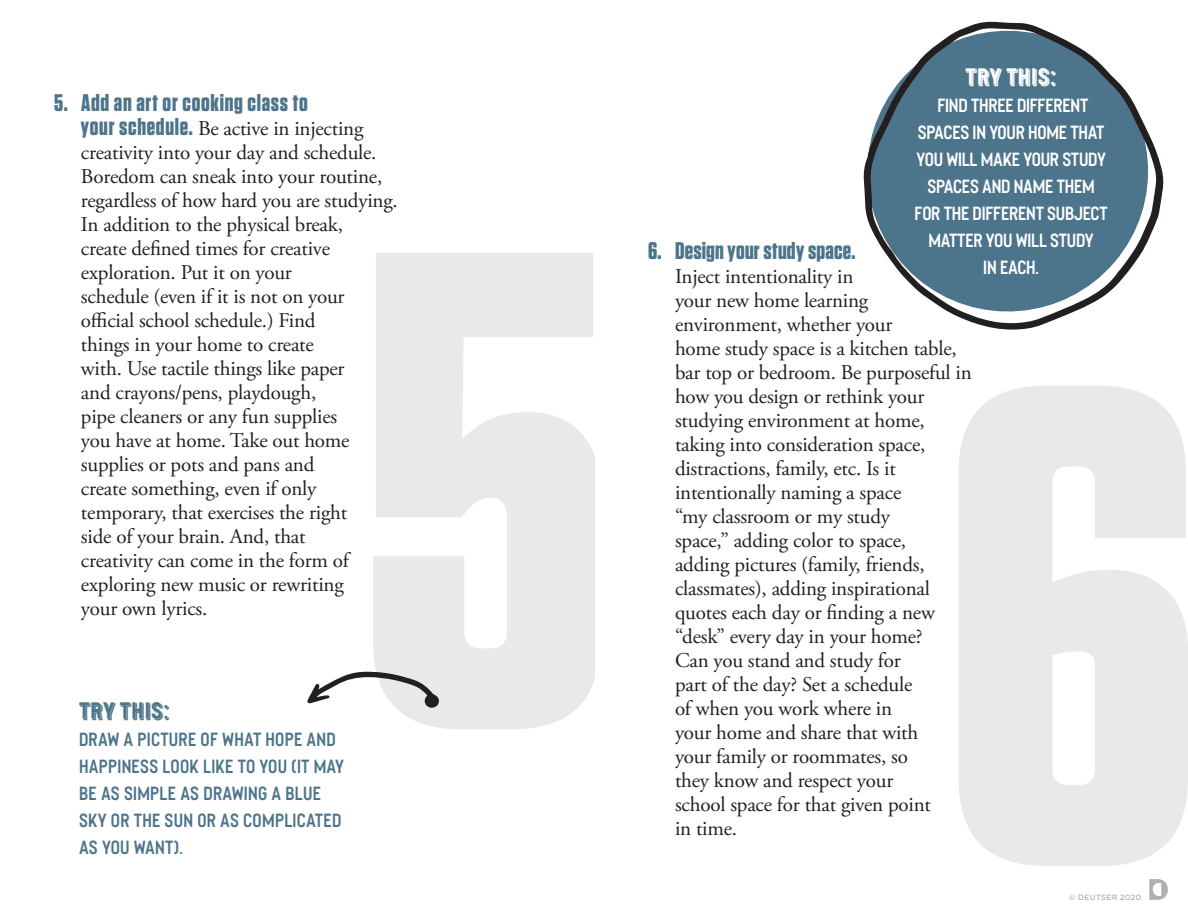
<style>
.page{position:relative;width:1188px;height:918px;background:#fff}
.page>*{position:absolute;margin:0;border:0;box-sizing:border-box;transform-origin:0 0}
.t1{font:30px "Buffalo Bold Fill Shadow";letter-spacing:-.01em;color:#4c748b}
.t2{font:30px "Buffalo Bold Fill Shadow";letter-spacing:-.01em;color:#fff}
.t3{font:600 24px/27px "Buffalo";letter-spacing:-.01em;color:#fff;text-align:center}
.t4{font:600 24px/27px "Buffalo";letter-spacing:.01em;color:#4c748b}
.t5{font:700 24px "Tungsten";letter-spacing:.025em;color:#4c748b}
.t6{font:21px/24px "Adobe Garamond Pro";letter-spacing:-.01em;color:#231f20}
.t7{font:7.5px "Gotham";letter-spacing:.055em;color:#8a8c8f}
.s1{font-family:"Tungsten";font-weight:700;font-size:24px;color:#4c748b}
</style>
<div class="page">
<svg style="left:1149px;top:879px;width:19px;height:21px"></svg>
<svg style="left:373px;top:253px;width:222px;height:476px;fill:#e9e9e9"></svg>
<svg style="left:958px;top:386px;width:230px;height:480px;fill:#e9e9e9"></svg>
<svg style="left:307px;top:672px;width:133px;height:37px"></svg>
<svg style="left:863px;top:21px;width:301px;height:309px;fill:#4c748b"></svg>
<p class="t5" style="left:54px;top:90px;width:255px">5. Add an art or cooking class to</p>
<p class="t6" style="left:81px;top:117px;width:318px"><span class="s1">your schedule.</span> Be active in injecting creativity into your day and schedule.<br>Boredom can sneak into your routine, regardless of how hard you are studying.<br>In addition to the physical break,<br>create defined times for creative exploration. Put it on your<br>schedule (even if it is not on your official school schedule.) Find<br>things in your home to create<br>with. Use tactile things like paper<br>and crayons/pens, playdough,<br>pipe cleaners or any fun supplies<br>you have at home. Take out home supplies or pots and pans and<br>create something, even if only temporary, that exercises the right<br>side of your brain. And, that<br>creativity can come in the form of exploring new music or rewriting<br>your own lyrics.</p>
<p class="t1" style="left:79px;top:694px;width:93px">TRY THIS:</p>
<p class="t4" style="left:79px;top:725px;width:266px">DRAW A PICTURE OF WHAT HOPE AND<br>HAPPINESS LOOK LIKE TO YOU (IT MAY<br>BE AS SIMPLE AS DRAWING A BLUE<br>SKY OR THE SUN OR AS COMPLICATED<br>AS YOU WANT).</p>
<p class="t2" style="left:966px;top:60px;width:93px">Try This:</p>
<p class="t3" style="left:915px;top:91px;width:195px">Find three different spaces in your home that you will make your study spaces and name them for the different subject matter you will study<br>in each.</p>
<p class="t5" style="left:648px;top:238px;width:209px">6. Design your study space.</p>
<p class="t6" style="left:675px;top:265px;width:298px">Inject intentionality in<br>your new home learning environment, whether your<br>home study space is a kitchen table, bar top or bedroom. Be purposeful in how you design or rethink your studying environment at home, taking into consideration space, distractions, family, etc. Is it intentionally naming a space<br>“my classroom or my study<br>space,” adding color to space,<br>adding pictures (family, friends, classmates), adding inspirational quotes each day or finding a new “desk” every day in your home?<br>Can you stand and study for<br>part of the day? Set a schedule<br>of when you work where in<br>your home and share that with<br>your family or roommates, so<br>they know and respect your<br>school space for that given point<br>in time.</p>
<p class="t7" style="left:1069px;top:892px;width:73px">© DEUTSER 2020</p>
</div>
